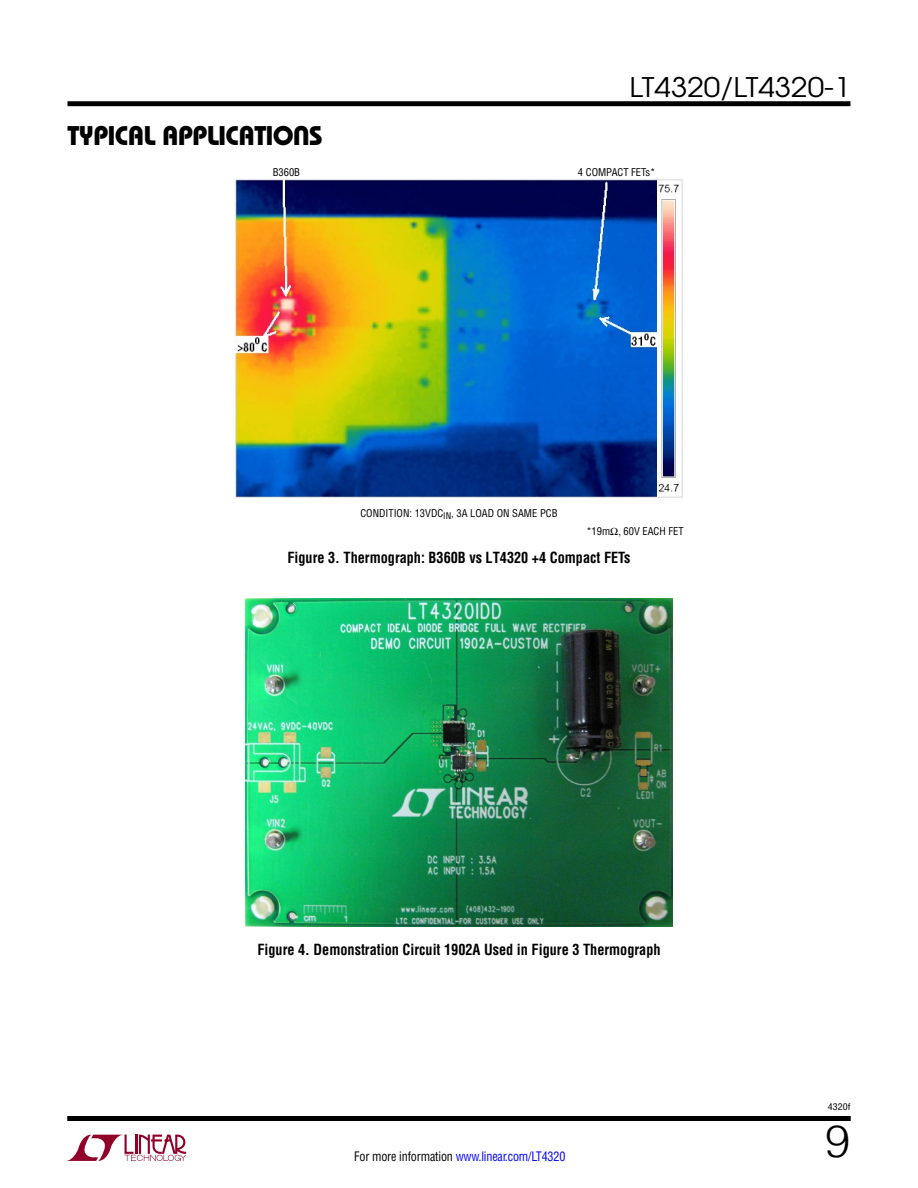
<style>
.page{position:relative;width:918px;height:1188px;background:#fff}
.page>*{position:absolute;margin:0;border:0;box-sizing:border-box;transform-origin:0 0}
.t1{font:300 45px "Helvetica";color:#000}
.t2{font:27px "Linear Bauhaus";letter-spacing:-.02em;color:#000}
.t3{font:27px "Avant Garde";color:#000;scale:1.1 1}
.t4{font:700 15px "Linear Helv Cond";color:#000;scale:.95 1}
.t5{font:12.75px "Linear Helv Cond";letter-spacing:-.015em;color:#00f;scale:.95 1}
.t6{font:10.5px "Linear Helv Cond";color:#000}
.t7{font:9px "Linear Helv Cond";color:#000;scale:1.1 1}
.s1{color:#000}
</style>
<div class="page">
<svg style="left:67px;top:1135px;width:119px;height:26px"></svg>
<div style="left:68px;top:101px;width:782px;height:5px;background:#000"></div>
<div style="left:68px;top:1116px;width:782px;height:5px;background:#000"></div>
<img style="left:234px;top:178px;width:449px;height:320px">
<img style="left:245px;top:599px;width:428px;height:328px">
<h2 class="t2" style="left:68px;top:119px;width:257px">TYPICAL APPLICATIONS</h2>
<h2 class="t3" style="left:630px;top:70px;width:202px">LT4320/LT4320-1</h2>
<p class="t6" style="left:273px;top:165px;width:29px">B360B</p>
<p class="t6" style="left:578px;top:165px;width:79px">4 COMPACT FETs*</p>
<p class="t6" style="left:360px;top:506px;width:199px">CONDITION: 13VDC<sub>IN</sub>, 3A LOAD ON SAME PCB</p>
<p class="t6" style="left:586px;top:525px;width:99px">*19mΩ, 60V EACH FET</p>
<p class="t4" style="left:287px;top:548px;width:363px">Figure 3. Thermograph: B360B vs LT4320 +4 Compact FETs</p>
<p class="t4" style="left:257px;top:941px;width:426px">Figure 4. Demonstration Circuit 1902A Used in Figure 3 Thermograph</p>
<p class="t5" style="left:354px;top:1148px;width:224px"><span class="s1">For more information</span> www.linear.com/LT4320</p>
<p class="t7" style="left:828px;top:1102px;width:22px">4320f</p>
<h1 class="t1" style="left:825px;top:1105px;width:27px">9</h1>
</div>
